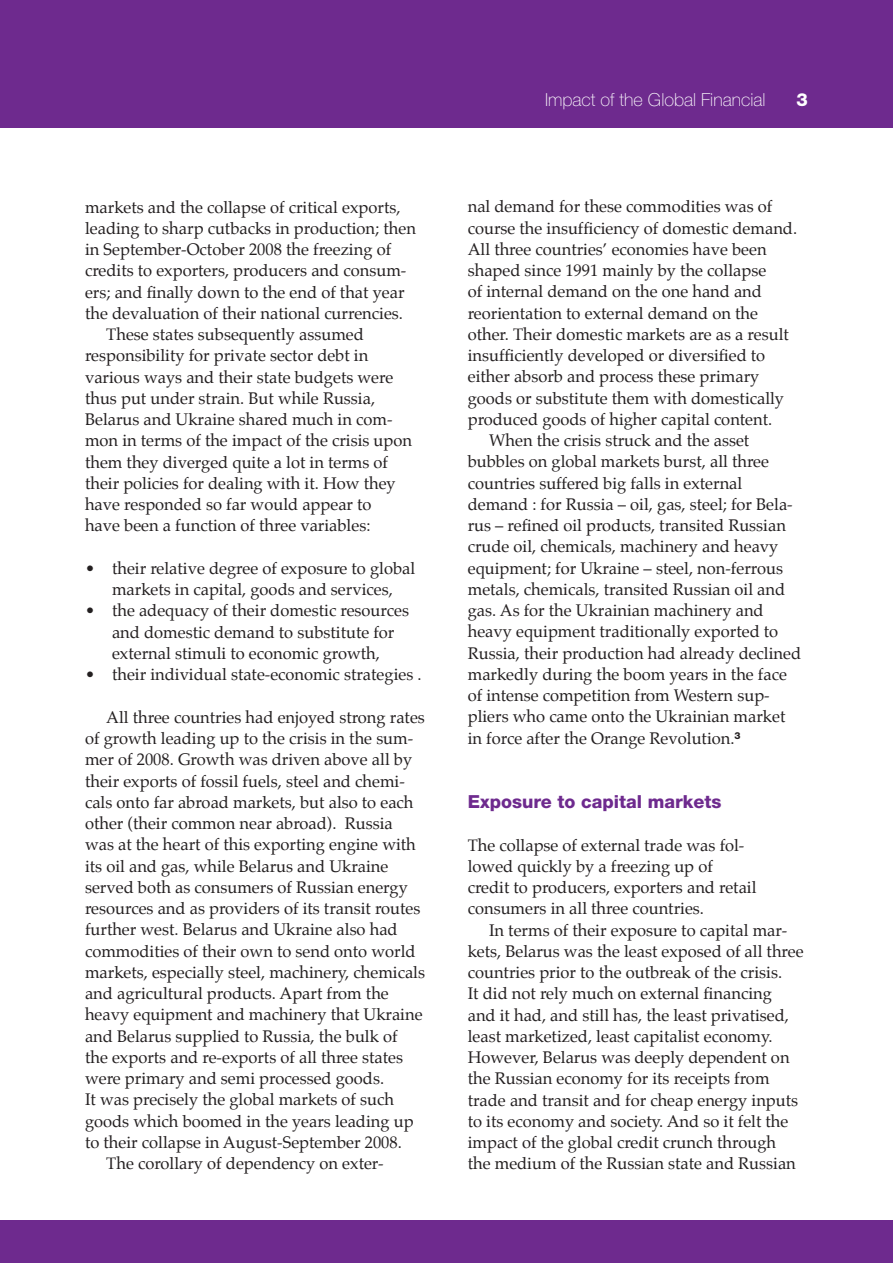
<style>
.page{position:relative;width:893px;height:1263px;background:#fff}
.page>*{position:absolute;margin:0;border:0;box-sizing:border-box;transform-origin:0 0}
.t1{font:100 18px "Helvetica Neue LT Std";color:#fff}
.t2{font:800 18px "Helvetica Neue LT Std";color:#6e2a8e}
.t3{font:800 18px "Helvetica Neue LT Std";color:#fff}
.t4{font:16.5px/21.3px "Palatino";color:#231f20}
</style>
<div class="page">
<div style="left:0;top:0;width:893px;height:128px;background:#6e2a8e"></div>
<div style="left:0;top:1220px;width:893px;height:43px;background:#6e2a8e"></div>
<p class="t4" style="left:85px;top:196px;width:317px">markets and the collapse of critical exports,</p>
<p class="t4" style="left:85px;top:218px;width:332px">leading to sharp cutbacks in production; then</p>
<p class="t4" style="left:85px;top:239px;width:308px">in September-October 2008 the freezing of</p>
<p class="t4" style="left:85px;top:260px;width:323px">credits to exporters, producers and consum-</p>
<p class="t4" style="left:85px;top:281px;width:321px">ers; and finally down to the end of that year</p>
<p class="t4" style="left:85px;top:303px;width:319px">the devaluation of their national currencies.</p>
<p class="t4" style="left:106px;top:324px;width:259px">These states subsequently assumed</p>
<p class="t4" style="left:85px;top:345px;width:285px">responsibility for private sector debt in</p>
<p class="t4" style="left:85px;top:366px;width:310px">various ways and their state budgets were</p>
<p class="t4" style="left:85px;top:388px;width:292px">thus put under strain. But while Russia,</p>
<p class="t4" style="left:85px;top:409px;width:309px">Belarus and Ukraine shared much in com-</p>
<p class="t4" style="left:85px;top:430px;width:329px">mon in terms of the impact of the crisis upon</p>
<p class="t4" style="left:85px;top:451px;width:305px">them they diverged quite a lot in terms of</p>
<p class="t4" style="left:85px;top:473px;width:312px">their policies for dealing with it. How they</p>
<p class="t4" style="left:85px;top:494px;width:288px">have responded so far would appear to</p>
<p class="t4" style="left:85px;top:515px;width:287px">have been a function of three variables:</p>
<p class="t4" style="left:85px;top:558px;width:332px;text-align:center">• their relative degree of exposure to global markets in capital, goods and services,</p>
<p class="t4" style="left:112px;top:600px;width:298px;text-indent:-27px">• the adequacy of their domestic resources and domestic demand to substitute for external stimuli to economic growth,</p>
<p class="t4" style="left:85px;top:664px;width:338px">• their individual state-economic strategies .</p>
<p class="t4" style="left:106px;top:706px;width:320px">All three countries had enjoyed strong rates</p>
<p class="t4" style="left:85px;top:728px;width:330px">of growth leading up to the crisis in the sum-</p>
<p class="t4" style="left:85px;top:749px;width:329px">mer of 2008. Growth was driven above all by</p>
<p class="t4" style="left:85px;top:770px;width:321px">their exports of fossil fuels, steel and chemi-</p>
<p class="t4" style="left:85px;top:791px;width:330px">cals onto far abroad markets, but also to each</p>
<p class="t4" style="left:85px;top:813px;width:309px">other (their common near abroad). Russia</p>
<p class="t4" style="left:85px;top:834px;width:332px">was at the heart of this exporting engine with</p>
<p class="t4" style="left:85px;top:855px;width:305px">its oil and gas, while Belarus and Ukraine</p>
<p class="t4" style="left:85px;top:876px;width:324px">served both as consumers of Russian energy</p>
<p class="t4" style="left:85px;top:898px;width:337px">resources and as providers of its transit routes</p>
<p class="t4" style="left:85px;top:919px;width:314px">further west. Belarus and Ukraine also had</p>
<p class="t4" style="left:85px;top:940px;width:332px">commodities of their own to send onto world</p>
<p class="t4" style="left:85px;top:961px;width:342px">markets, especially steel, machinery, chemicals</p>
<p class="t4" style="left:85px;top:983px;width:305px">and agricultural products. Apart from the</p>
<p class="t4" style="left:85px;top:1004px;width:339px">heavy equipment and machinery that Ukraine</p>
<p class="t4" style="left:85px;top:1025px;width:314px">and Belarus supplied to Russia, the bulk of</p>
<p class="t4" style="left:85px;top:1046px;width:320px">the exports and re-exports of all three states</p>
<p class="t4" style="left:85px;top:1068px;width:301px">were primary and semi processed goods.</p>
<p class="t4" style="left:85px;top:1089px;width:311px">It was precisely the global markets of such</p>
<p class="t4" style="left:85px;top:1110px;width:330px">goods which boomed in the years leading up</p>
<p class="t4" style="left:85px;top:1131px;width:318px">to their collapse in August-September 2008.</p>
<p class="t4" style="left:106px;top:1153px;width:279px">The corollary of dependency on exter-</p>
<p class="t1" style="left:545px;top:90px;width:222px">Impact of the Global Financial</p>
<p class="t3" style="left:797px;top:89px;width:13px">3</p>
<p class="t4" style="left:468px;top:196px;width:306px">nal demand for these commodities was of</p>
<p class="t4" style="left:468px;top:217px;width:331px">course the insufficiency of domestic demand.</p>
<p class="t4" style="left:468px;top:238px;width:300px">All three countries’ economies have been</p>
<p class="t4" style="left:468px;top:260px;width:300px">shaped since 1991 mainly by the collapse</p>
<p class="t4" style="left:468px;top:281px;width:296px">of internal demand on the one hand and</p>
<p class="t4" style="left:468px;top:302px;width:292px">reorientation to external demand on the</p>
<p class="t4" style="left:468px;top:323px;width:323px">other. Their domestic markets are as a result</p>
<p class="t4" style="left:468px;top:345px;width:299px">insufficiently developed or diversified to</p>
<p class="t4" style="left:468px;top:366px;width:293px">either absorb and process these primary</p>
<p class="t4" style="left:468px;top:387px;width:318px">goods or substitute them with domestically</p>
<p class="t4" style="left:468px;top:408px;width:306px">produced goods of higher capital content.</p>
<p class="t4" style="left:489px;top:430px;width:262px">When the crisis struck and the asset</p>
<p class="t4" style="left:468px;top:451px;width:303px">bubbles on global markets burst, all three</p>
<p class="t4" style="left:468px;top:472px;width:276px">countries suffered big falls in external</p>
<p class="t4" style="left:468px;top:493px;width:326px">demand : for Russia – oil, gas, steel; for Bela-</p>
<p class="t4" style="left:468px;top:515px;width:320px">rus – refined oil products, transited Russian</p>
<p class="t4" style="left:468px;top:536px;width:312px">crude oil, chemicals, machinery and heavy</p>
<p class="t4" style="left:468px;top:557px;width:317px">equipment; for Ukraine – steel, non-ferrous</p>
<p class="t4" style="left:468px;top:578px;width:319px">metals, chemicals, transited Russian oil and</p>
<p class="t4" style="left:468px;top:600px;width:297px">gas. As for the Ukrainian machinery and</p>
<p class="t4" style="left:468px;top:621px;width:312px">heavy equipment traditionally exported to</p>
<p class="t4" style="left:468px;top:642px;width:335px">Russia, their production had already declined</p>
<p class="t4" style="left:468px;top:663px;width:321px">markedly during the boom years in the face</p>
<p class="t4" style="left:468px;top:685px;width:303px">of intense competition from Western sup-</p>
<p class="t4" style="left:468px;top:706px;width:319px">pliers who came onto the Ukrainian market</p>
<p class="t4" style="left:468px;top:727px;width:274px">in force after the Orange Revolution.<sup>3</sup></p>
<p class="t2" style="left:468px;top:791px;width:255px">Exposure to capital markets</p>
<p class="t4" style="left:468px;top:834px;width:290px">The collapse of external trade was fol&shy;lowed quickly by a freezing up of credit to producers, exporters and retail consumers in all three countries.</p>
<p class="t4" style="left:468px;top:919px;width:337px;text-indent:21px">In terms of their exposure to capital mar&shy;kets, Belarus was the least exposed of all three countries prior to the outbreak of the crisis.<br>It did not rely much on external financing and it had, and still has, the least privatised, least marketized, least capitalist economy.<br>However, Belarus was deeply dependent on the Russian economy for its receipts from trade and transit and for cheap energy inputs to its economy and society. And so it felt the impact of the global credit crunch through<br>the medium of the Russian state and Russian</p>
</div>
